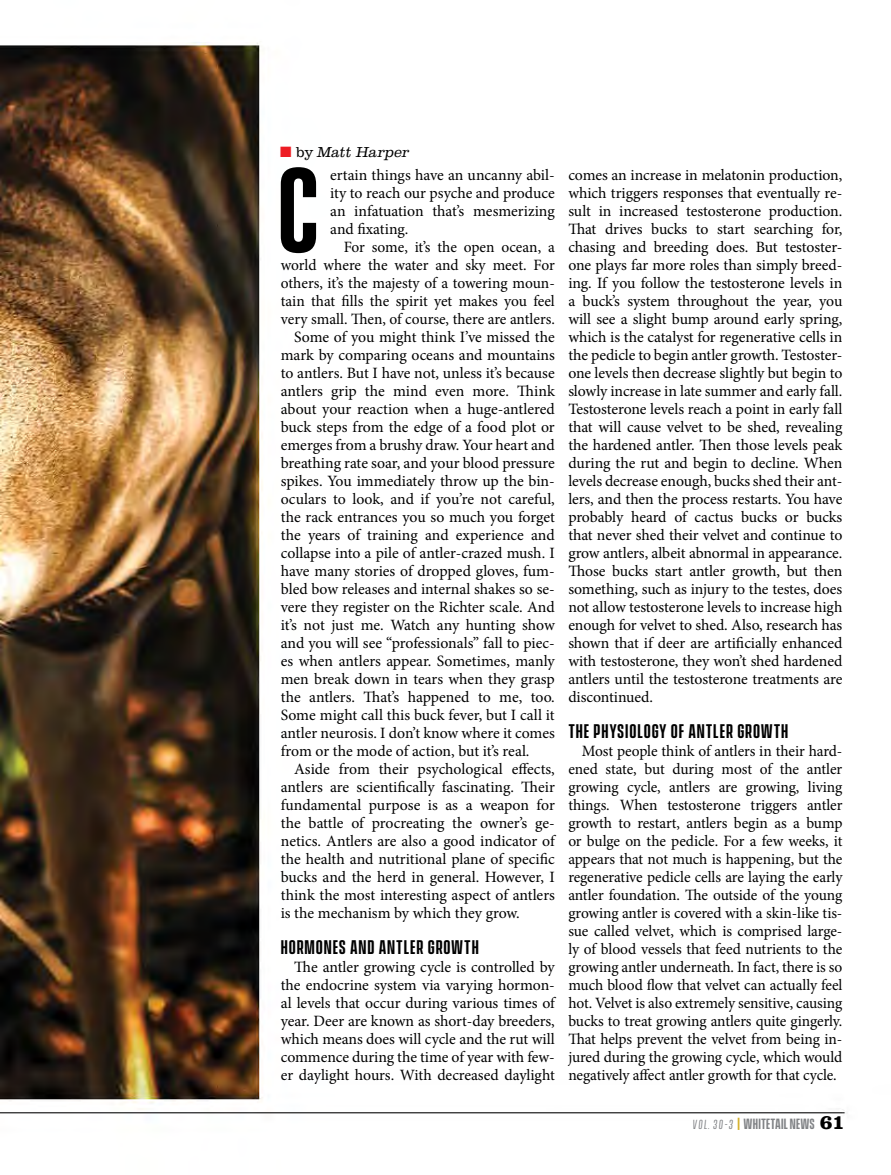
<style>
.page{position:relative;width:891px;height:1175px;background:#fff}
.page>*{position:absolute;margin:0;border:0;box-sizing:border-box;transform-origin:0 0}
.t1{font:600 109.65px "Vanguard CF";color:#000}
.t2{font:600 18px "Vanguard CF";letter-spacing:.05em;color:#000}
.t3{font:15.75px/18px "Minion Pro";letter-spacing:-.005em;color:#000;text-align:justify}
.t4{font:italic 300 15px "Clarendon LT Std";color:#000}
.t5{font:600 13.5px "Vanguard CF";letter-spacing:.015em;color:#808285}
.s1{color:#ed1d24}
.s2{font-style:normal}
.s3{font-weight:400;font-size:12px}
.s4{color:#d4b02a}
.s5{font-family:"Clarendon LT Std";font-weight:700;font-size:21px;color:#000}
</style>
<div class="page">
<img style="left:0;top:42px;width:845px;height:1072px">
<p class="t4" style="left:280px;top:143px;width:133px"><span class="s1">■</span> <span class="s2">b y</span> Matt Harp er</p>
<h1 class="t1" style="left:277px;top:147px;width:44px">C</h1>
<p class="t3" style="left:330px;top:166px;width:226px">ertain things have an uncanny abil&shy;ity to reach our psyche and produce an infatuation that’s mesmerizing and fixating.</p>
<p class="t3" style="left:344px;top:238px;width:213px">For some, it’s the open ocean, a</p>
<p class="t3" style="left:281px;top:256px;width:276px">world where the water and sky meet. For</p>
<p class="t3" style="left:281px;top:274px;width:276px">others, it’s the majesty of a towering moun-</p>
<p class="t3" style="left:281px;top:292px;width:276px">tain that fills the spirit yet makes you feel</p>
<p class="t3" style="left:281px;top:310px;width:276px">very small. Then, of course, there are antlers.</p>
<p class="t3" style="left:294px;top:328px;width:262px">Some of you might think I’ve missed the</p>
<p class="t3" style="left:281px;top:346px;width:276px">mark by comparing oceans and mountains</p>
<p class="t3" style="left:281px;top:364px;width:276px">to antlers. But I have not, unless it’s because</p>
<p class="t3" style="left:281px;top:382px;width:276px">antlers grip the mind even more. Think</p>
<p class="t3" style="left:281px;top:400px;width:276px">about your reaction when a huge-antlered</p>
<p class="t3" style="left:281px;top:418px;width:276px">buck steps from the edge of a food plot or</p>
<p class="t3" style="left:281px;top:436px;width:276px">emerges from a brushy draw. Your heart and</p>
<p class="t3" style="left:281px;top:454px;width:276px">breathing rate soar, and your blood pressure</p>
<p class="t3" style="left:281px;top:472px;width:276px">spikes. You immediately throw up the bin-</p>
<p class="t3" style="left:281px;top:490px;width:276px">oculars to look, and if you’re not careful,</p>
<p class="t3" style="left:281px;top:508px;width:276px">the rack entrances you so much you forget</p>
<p class="t3" style="left:281px;top:526px;width:276px">the years of training and experience and</p>
<p class="t3" style="left:281px;top:544px;width:276px">collapse into a pile of antler-crazed mush. I</p>
<p class="t3" style="left:281px;top:562px;width:276px">have many stories of dropped gloves, fum-</p>
<p class="t3" style="left:281px;top:580px;width:276px">bled bow releases and internal shakes so se-</p>
<p class="t3" style="left:281px;top:598px;width:276px">vere they register on the Richter scale. And</p>
<p class="t3" style="left:281px;top:616px;width:276px">it’s not just me. Watch any hunting show</p>
<p class="t3" style="left:281px;top:634px;width:276px">and you will see “professionals” fall to piec-</p>
<p class="t3" style="left:281px;top:652px;width:276px">es when antlers appear. Sometimes, manly</p>
<p class="t3" style="left:281px;top:670px;width:276px">men break down in tears when they grasp</p>
<p class="t3" style="left:281px;top:688px;width:276px">the antlers. That’s happened to me, too.</p>
<p class="t3" style="left:281px;top:706px;width:275px">Some might call this buck fever, but I call it</p>
<p class="t3" style="left:281px;top:724px;width:276px">antler neurosis. I don’t know where it comes</p>
<p class="t3" style="left:281px;top:742px;width:250px">from or the mode of action, but it’s real.</p>
<p class="t3" style="left:294px;top:760px;width:262px">Aside from their psychological effects,</p>
<p class="t3" style="left:281px;top:778px;width:276px">antlers are scientifically fascinating. Their</p>
<p class="t3" style="left:281px;top:796px;width:276px">fundamental purpose is as a weapon for</p>
<p class="t3" style="left:281px;top:814px;width:276px">the battle of procreating the owner’s ge-</p>
<p class="t3" style="left:281px;top:832px;width:276px">netics. Antlers are also a good indicator of</p>
<p class="t3" style="left:281px;top:850px;width:276px">the health and nutritional plane of specific</p>
<p class="t3" style="left:281px;top:868px;width:276px">bucks and the herd in general. However, I</p>
<p class="t3" style="left:281px;top:886px;width:276px">think the most interesting aspect of antlers</p>
<p class="t3" style="left:281px;top:904px;width:241px">is the mechanism by which they grow.</p>
<p class="t2" style="left:281px;top:937px;width:199px">HORMONES AND ANTLER GROWTH</p>
<p class="t3" style="left:281px;top:958px;width:276px;text-indent:13px">The antler growing cycle is controlled by the endocrine system via varying hormon&shy;al levels that occur during various times of year. Deer are known as short-day breeders, which means does will cycle and the rut will commence during the time of year with few&shy;er daylight hours. With decreased daylight</p>
<p class="t3" style="left:568px;top:166px;width:276px">comes an increase in melatonin production, which triggers responses that eventually re&shy;sult in increased testosterone production.<br>That drives bucks to start searching for, chasing and breeding does. But testoster&shy;one plays far more roles than simply breed&shy;ing. If you follow the testosterone levels in a buck’s system throughout the year, you will see a slight bump around early spring, which is the catalyst for regenerative cells in the pedicle to begin antler growth. Testoster&shy;one levels then decrease slightly but begin to slowly increase in late summer and early fall.<br>Testosterone levels reach a point in early fall that will cause velvet to be shed, revealing the hardened antler. Then those levels peak during the rut and begin to decline. When levels decrease enough, bucks shed their ant&shy;lers, and then the process restarts. You have probably heard of cactus bucks or bucks that never shed their velvet and continue to grow antlers, albeit abnormal in appearance.<br>Those bucks start antler growth, but then something, such as injury to the testes, does not allow testosterone levels to increase high enough for velvet to shed. Also, research has shown that if deer are artificially enhanced with testosterone, they won’t shed hardened antlers until the testosterone treatments are discontinued.</p>
<p class="t2" style="left:568px;top:721px;width:222px">THE PHYSIOLOGY OF ANTLER GROWTH</p>
<p class="t3" style="left:568px;top:742px;width:276px;text-indent:14px">Most people think of antlers in their hard&shy;ened state, but during most of the antler growing cycle, antlers are growing, living things. When testosterone triggers antler growth to restart, antlers begin as a bump or bulge on the pedicle. For a few weeks, it appears that not much is happening, but the regenerative pedicle cells are laying the early antler foundation. The outside of the young growing antler is covered with a skin-like tis&shy;sue called velvet, which is comprised large&shy;ly of blood vessels that feed nutrients to the growing antler underneath. In fact, there is so much blood flow that velvet can actually feel hot. Velvet is also extremely sensitive, causing bucks to treat growing antlers quite gingerly.<br>That helps prevent the velvet from being in&shy;jured during the growing cycle, which would negatively affect antler growth for that cycle.</p>
<p class="t5" style="left:692px;top:1116px;width:154px"><span class="s3">Vol. 30-3</span> <span class="s4">|</span> WHITETAIL NEWS <span class="s5">61</span></p>
</div>
